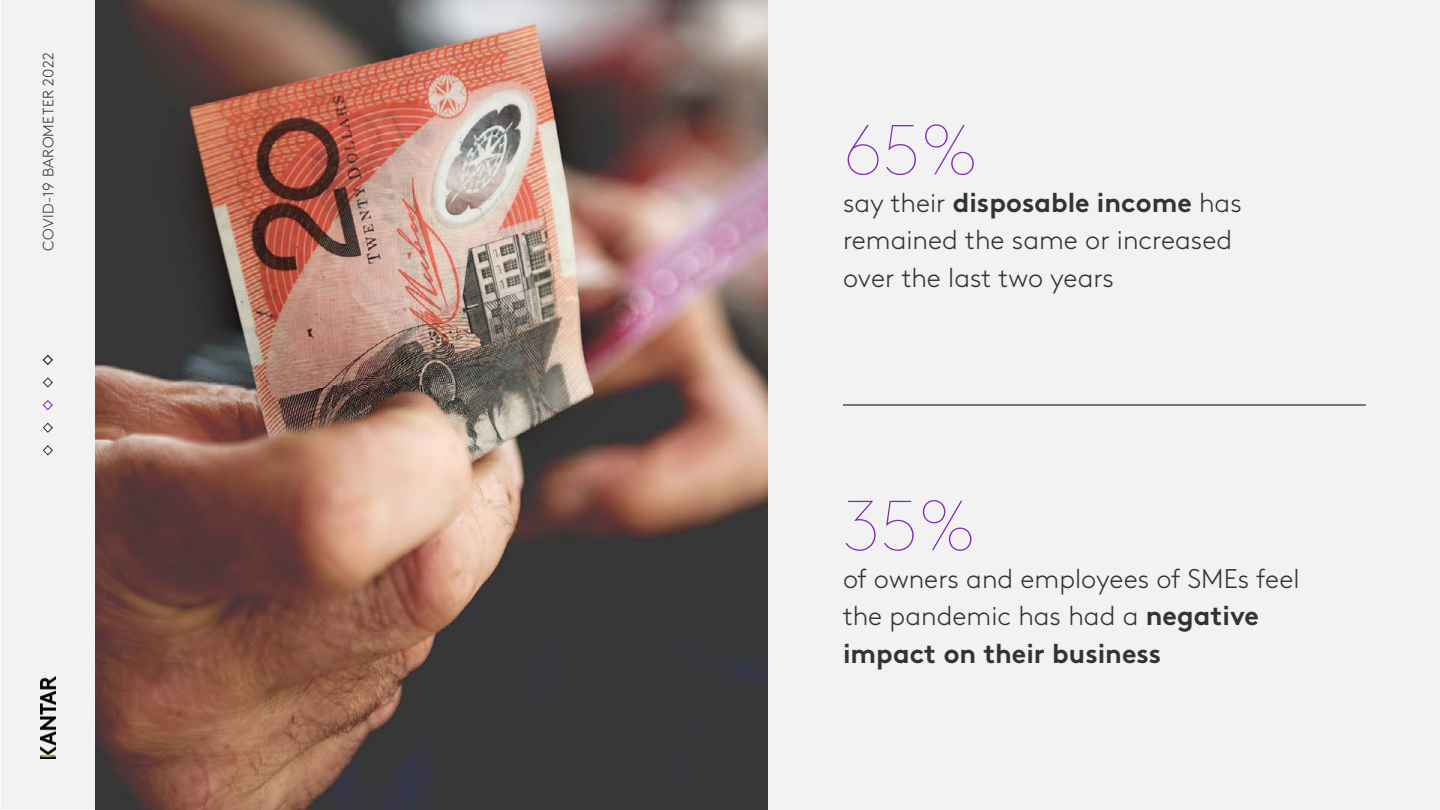
<style>
.page{position:relative;width:1440px;height:810px;background:#fff}
.page>*{position:absolute;margin:0;border:0;box-sizing:border-box;transform-origin:0 0}
.t1{font:100 70.5px "Kantar Brown";color:#802ab7}
.t2{font:300 27px/37.5px "Kantar Brown";color:#333}
.t3{font:300 15px "Kantar Brown";letter-spacing:.025em;color:#333}
.s1{font-weight:700}
</style>
<div class="page">
<div style="left:1px;top:0;width:94px;height:809px;background:#f2f2f2"></div>
<svg style="left:43px;top:355px;width:10px;height:11px"></svg>
<svg style="left:43px;top:377px;width:10px;height:11px"></svg>
<svg style="left:43px;top:399px;width:10px;height:12px"></svg>
<svg style="left:43px;top:422px;width:10px;height:11px"></svg>
<svg style="left:43px;top:445px;width:10px;height:10px"></svg>
<hr style="left:95px;top:0;width:1px;height:810px;background:#333">
<img style="left:40px;top:677px;width:16px;height:82px">
<img style="left:96px;top:0;width:672px;height:810px">
<div style="left:768px;top:0;width:672px;height:810px;background:#f2f2f2"></div>
<hr style="left:843px;top:405px;width:523px;height:1px;background:#000">
<p class="t3" style="left:37px;top:251px;width:200px;rotate:-90deg">COVID-19 BAROMETER 2022</p>
<h1 class="t1" style="left:843px;top:99px;width:137px">65%</h1>
<p class="t2" style="left:843px;top:182px;width:400px">say their <span class="s1">disposable income</span> has remained the same or increased over the last two years</p>
<h1 class="t1" style="left:843px;top:475px;width:134px">35%</h1>
<p class="t2" style="left:843px;top:558px;width:458px">of owners and employees of SMEs feel the pandemic has had a <span class="s1">negative impact on their business</span></p>
</div>
